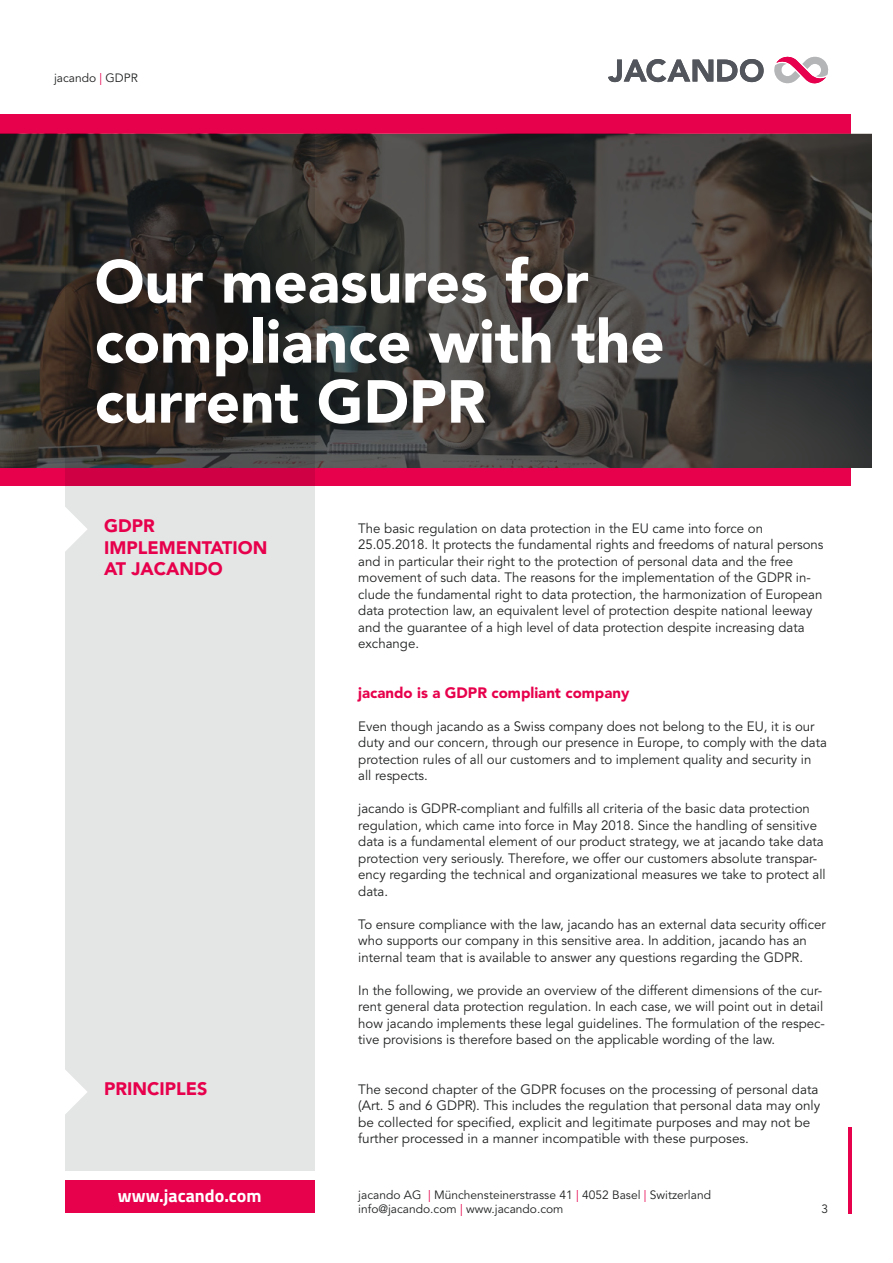
<style>
.page{position:relative;width:893px;height:1263px;background:#fff}
.page>*{position:absolute;margin:0;border:0;box-sizing:border-box;transform-origin:0 0}
.t1{font:900 60px/60px "Avenir LT Std";color:#fff}
.t2{font:900 18px/21.6px "Avenir LT Std";color:#e7004c}
.t3{font:700 18px "Titillium Web";color:#fff}
.t4{font:900 15px "Avenir LT Std";color:#e7004c}
.t5{font:13.5px/16.5px "Avenir LT Std";color:#202121}
.t6{font:12px/14.4px "Avenir LT Std";color:#202121}
.s1{color:#e7004c}
</style>
<div class="page">
<div style="left:0;top:115px;width:850px;height:371px;background:#e7004c"></div>
<img style="left:0;top:134px;width:872px;height:334px">
<svg style="left:774px;top:57px;width:54px;height:26px"></svg>
<svg style="left:608px;top:59px;width:156px;height:23px"></svg>
<hr style="left:848px;top:1127px;width:3px;height:86px;background:#e7004c">
<svg style="left:65px;top:134px;width:250px;height:1036px;background:#a7a3a3"></svg>
<div style="left:65px;top:1180px;width:250px;height:33px;background:#e7004c"></div>
<svg style="left:65px;top:495px;width:23px;height:68px"></svg>
<svg style="left:65px;top:1058px;width:23px;height:68px"></svg>
<p class="t6" style="left:54px;top:71px;width:85px">jacando <span class="s1">|</span> GDPR</p>
<h1 class="t1" style="left:95px;top:252px;width:572px">Our measures for compliance with the current GDPR</h1>
<h2 class="t2" style="left:104px;top:515px;width:165px">GDPR<br>IMPLEMENTATION<br>AT JACANDO</h2>
<p class="t5" style="left:358px;top:520px;width:467px">The basic regulation on data protection in the EU came into force on 25.05.2018. It protects the fundamental rights and freedoms of natural persons and in particular their right to the protection of personal data and the free movement of such data. The reasons for the implementation of the GDPR in&shy;clude the fundamental right to data protection, the harmonization of European data protection law, an equivalent level of protection despite national leeway and the guarantee of a high level of data protection despite increasing data exchange.</p>
<p class="t4" style="left:358px;top:683px;width:273px">jacando is a GDPR compliant company</p>
<p class="t5" style="left:358px;top:718px;width:470px">Even though jacando as a Swiss company does not belong to the EU, it is our duty and our concern, through our presence in Europe, to comply with the data protection rules of all our customers and to implement quality and security in all respects.</p>
<p class="t5" style="left:358px;top:800px;width:469px">jacando is GDPR-compliant and fulfills all criteria of the basic data protection regulation, which came into force in May 2018. Since the handling of sensitive data is a fundamental element of our product strategy, we at jacando take data protection very seriously. Therefore, we offer our customers absolute transpar&shy;ency regarding the technical and organizational measures we take to protect all data.</p>
<p class="t5" style="left:358px;top:916px;width:469px">To ensure compliance with the law, jacando has an external data security officer who supports our company in this sensitive area. In addition, jacando has an internal team that is available to answer any questions regarding the GDPR.</p>
<p class="t5" style="left:358px;top:982px;width:468px">In the following, we provide an overview of the different dimensions of the cur&shy;rent general data protection regulation. In each case, we will point out in detail how jacando implements these legal guidelines. The formulation of the respec&shy;tive provisions is therefore based on the applicable wording of the law.</p>
<p class="t5" style="left:358px;top:1081px;width:464px">The second chapter of the GDPR focuses on the processing of personal data (Art. 5 and 6 GDPR). This includes the regulation that personal data may only be collected for specified, explicit and legitimate purposes and may not be further processed in a manner incompatible with these purposes.</p>
<h2 class="t2" style="left:104px;top:1078px;width:105px">PRINCIPLES</h2>
<h2 class="t3" style="left:118px;top:1182px;width:145px">www.jacando.com</h2>
<p class="t6" style="left:358px;top:1188px;width:354px">jacando AG <span class="s1">|</span> Münchensteinerstrasse 41 <span class="s1">|</span> 4052 Basel <span class="s1">|</span> Switzerland info@jacando.com <span class="s1">|</span> www.jacando.com</p>
<p class="t6" style="left:821px;top:1202px;width:8px">3</p>
</div>
